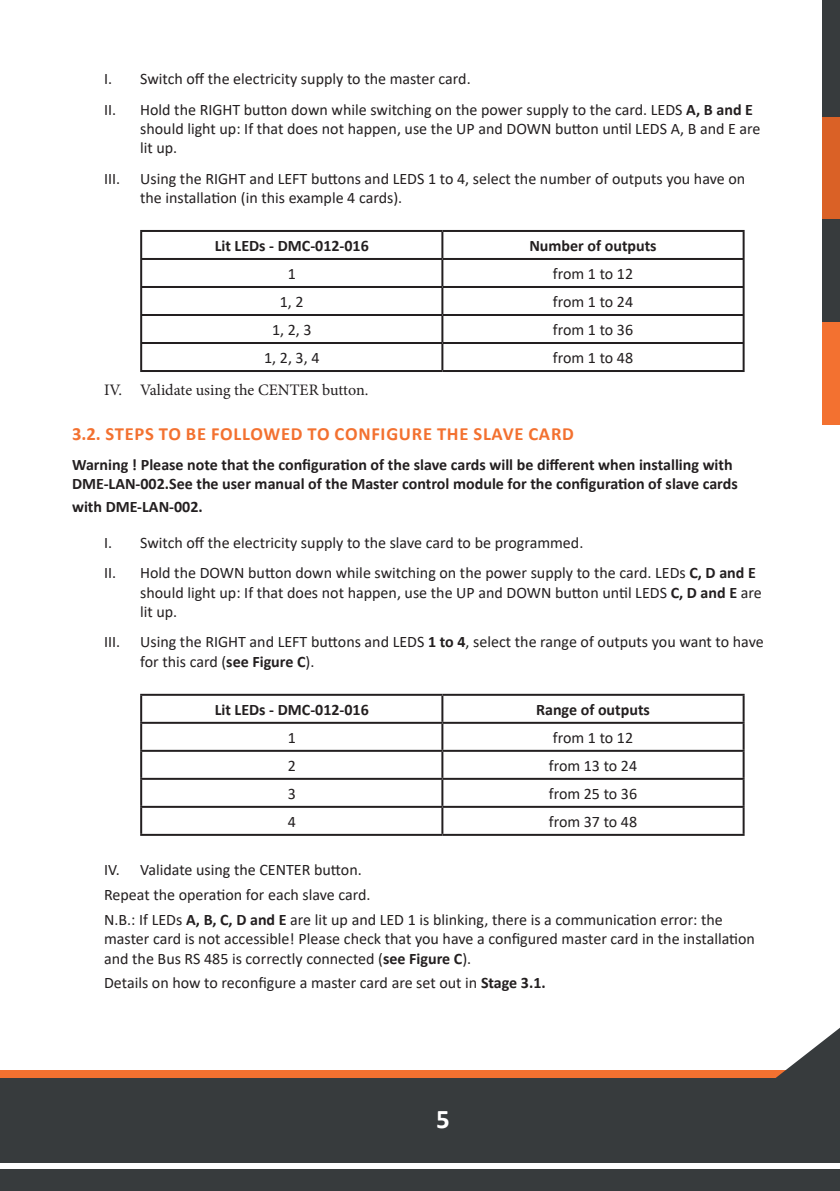
<style>
.page{position:relative;width:840px;height:1191px;background:#fff}
.page>*{position:absolute;margin:0;border:0;box-sizing:border-box;transform-origin:0 0}
.t1{font:700 27px "Calibri";color:#fff}
.Titre2{font:700 18.6px "Calibri";letter-spacing:.04em;color:#f37130}
.Paragraphe_titre2{font:16px/19.2px "Calibri";color:#231f20}
.Paragraphe_titre2-2{font:700 16px/19.2px "Calibri";color:#231f20}
.t2{font:16px "Minion Pro";color:#231f20}
.s1{font-weight:700}
</style>
<div class="page">
<div style="left:0;top:1078px;width:839px;height:113px;background:#373b3d"></div>
<div style="left:0;top:1070px;width:839px;height:8px;background:#f37130"></div>
<svg style="left:760px;top:1028px;width:79px;height:141px"></svg>
<div style="left:0;top:1162px;width:839px;height:6px;background:#fff"></div>
<div style="left:822px;top:0;width:17px;height:118px;background:#373b3d"></div>
<div style="left:822px;top:118px;width:17px;height:102px;background:#da6126"></div>
<div style="left:822px;top:220px;width:17px;height:102px;background:#373b3d"></div>
<div style="left:822px;top:322px;width:17px;height:102px;background:#f37130"></div>
<hr style="left:140px;top:230px;width:302px;height:2px;background:#231f20">
<hr style="left:140px;top:232px;width:2px;height:26px;background:#231f20">
<hr style="left:442px;top:230px;width:302px;height:2px;background:#231f20">
<hr style="left:441px;top:232px;width:2px;height:26px;background:#231f20">
<hr style="left:742px;top:232px;width:2px;height:26px;background:#231f20">
<hr style="left:140px;top:258px;width:302px;height:2px;background:#231f20">
<hr style="left:140px;top:260px;width:2px;height:26px;background:#231f20">
<hr style="left:442px;top:258px;width:302px;height:2px;background:#231f20">
<hr style="left:441px;top:260px;width:2px;height:26px;background:#231f20">
<hr style="left:742px;top:260px;width:2px;height:26px;background:#231f20">
<hr style="left:140px;top:286px;width:302px;height:2px;background:#231f20">
<hr style="left:140px;top:288px;width:2px;height:26px;background:#231f20">
<hr style="left:442px;top:286px;width:302px;height:2px;background:#231f20">
<hr style="left:441px;top:288px;width:2px;height:26px;background:#231f20">
<hr style="left:742px;top:288px;width:2px;height:26px;background:#231f20">
<hr style="left:140px;top:314px;width:302px;height:2px;background:#231f20">
<hr style="left:140px;top:316px;width:2px;height:26px;background:#231f20">
<hr style="left:442px;top:314px;width:302px;height:2px;background:#231f20">
<hr style="left:441px;top:316px;width:2px;height:26px;background:#231f20">
<hr style="left:742px;top:316px;width:2px;height:26px;background:#231f20">
<hr style="left:140px;top:342px;width:302px;height:2px;background:#231f20">
<hr style="left:140px;top:344px;width:2px;height:26px;background:#231f20">
<hr style="left:442px;top:342px;width:302px;height:2px;background:#231f20">
<hr style="left:441px;top:344px;width:2px;height:26px;background:#231f20">
<hr style="left:742px;top:344px;width:2px;height:26px;background:#231f20">
<hr style="left:140px;top:370px;width:302px;height:2px;background:#231f20">
<hr style="left:442px;top:370px;width:302px;height:2px;background:#231f20">
<hr style="left:140px;top:694px;width:302px;height:2px;background:#231f20">
<hr style="left:140px;top:696px;width:2px;height:26px;background:#231f20">
<hr style="left:442px;top:694px;width:302px;height:2px;background:#231f20">
<hr style="left:441px;top:696px;width:2px;height:26px;background:#231f20">
<hr style="left:742px;top:696px;width:2px;height:26px;background:#231f20">
<hr style="left:140px;top:722px;width:302px;height:2px;background:#231f20">
<hr style="left:140px;top:724px;width:2px;height:26px;background:#231f20">
<hr style="left:442px;top:722px;width:302px;height:2px;background:#231f20">
<hr style="left:441px;top:724px;width:2px;height:26px;background:#231f20">
<hr style="left:742px;top:724px;width:2px;height:26px;background:#231f20">
<hr style="left:140px;top:750px;width:302px;height:2px;background:#231f20">
<hr style="left:140px;top:752px;width:2px;height:26px;background:#231f20">
<hr style="left:442px;top:750px;width:302px;height:2px;background:#231f20">
<hr style="left:441px;top:752px;width:2px;height:26px;background:#231f20">
<hr style="left:742px;top:752px;width:2px;height:26px;background:#231f20">
<hr style="left:140px;top:778px;width:302px;height:2px;background:#231f20">
<hr style="left:140px;top:780px;width:2px;height:26px;background:#231f20">
<hr style="left:442px;top:778px;width:302px;height:2px;background:#231f20">
<hr style="left:441px;top:780px;width:2px;height:26px;background:#231f20">
<hr style="left:742px;top:780px;width:2px;height:26px;background:#231f20">
<hr style="left:140px;top:806px;width:302px;height:2px;background:#231f20">
<hr style="left:140px;top:808px;width:2px;height:26px;background:#231f20">
<hr style="left:442px;top:806px;width:302px;height:2px;background:#231f20">
<hr style="left:441px;top:808px;width:2px;height:26px;background:#231f20">
<hr style="left:742px;top:808px;width:2px;height:26px;background:#231f20">
<hr style="left:140px;top:834px;width:302px;height:2px;background:#231f20">
<hr style="left:442px;top:834px;width:302px;height:2px;background:#231f20">
<p class="Paragraphe_titre2" style="left:104px;top:69px;width:368px">I. Switch off the electricity supply to the master card.</p>
<p class="Paragraphe_titre2" style="left:140px;top:99px;width:621px;text-indent:-36px">II. Hold the RIGHT button down while switching on the power supply to the card. LEDS <span class="s1">A, B and E </span>should light up: If that does not happen, use the UP and DOWN button until LEDS A, B and E are lit up.</p>
<p class="Paragraphe_titre2" style="left:140px;top:168px;width:606px;text-indent:-36px">III. Using the RIGHT and LEFT buttons and LEDS 1 to 4, select the number of outputs you have on the installation (in this example 4 cards).</p>
<p class="Paragraphe_titre2-2" style="left:214px;top:236px;width:156px">Lit LEDs - DMC-012-016</p>
<p class="Paragraphe_titre2-2" style="left:529px;top:236px;width:129px">Number of outputs</p>
<p class="Paragraphe_titre2" style="left:287px;top:264px;width:10px">1</p>
<p class="Paragraphe_titre2" style="left:552px;top:264px;width:82px">from 1 to 12</p>
<p class="Paragraphe_titre2" style="left:280px;top:292px;width:25px">1, 2</p>
<p class="Paragraphe_titre2" style="left:552px;top:292px;width:82px">from 1 to 24</p>
<p class="Paragraphe_titre2" style="left:272px;top:320px;width:41px">1, 2, 3</p>
<p class="Paragraphe_titre2" style="left:552px;top:320px;width:82px">from 1 to 36</p>
<p class="Paragraphe_titre2" style="left:264px;top:348px;width:57px">1, 2, 3, 4</p>
<p class="Paragraphe_titre2" style="left:552px;top:348px;width:82px">from 1 to 48</p>
<p class="t2" style="left:104px;top:379px;width:266px">IV. Validate using the CENTER button.</p>
<p class="Titre2" style="left:72px;top:420px;width:503px">3.2. STEPS TO BE FOLLOWED TO CONFIGURE THE SLAVE CARD</p>
<p class="Paragraphe_titre2-2" style="left:72px;top:455px;width:666px">Warning ! Please note that the configuration of the slave cards will be different when installing with<br>DME-LAN-002.See the user manual of the Master control module for the configuration of slave cards</p>
<p class="Paragraphe_titre2-2" style="left:72px;top:496px;width:132px">with DME-LAN-002.</p>
<p class="Paragraphe_titre2" style="left:104px;top:532px;width:480px">I. Switch off the electricity supply to the slave card to be programmed.</p>
<p class="Paragraphe_titre2" style="left:140px;top:563px;width:622px;text-indent:-36px">II. Hold the DOWN button down while switching on the power supply to the card. LEDs <span class="s1">C, D and E </span>should light up: If that does not happen, use the UP and DOWN button until LEDS <span class="s1">C, D and E</span> are lit up.</p>
<p class="Paragraphe_titre2" style="left:140px;top:632px;width:624px;text-indent:-36px">III. Using the RIGHT and LEFT buttons and LEDS <span class="s1">1 to 4</span>, select the range of outputs you want to have for this card (<span class="s1">see Figure C</span>).</p>
<p class="Paragraphe_titre2-2" style="left:214px;top:699px;width:156px">Lit LEDs - DMC-012-016</p>
<p class="Paragraphe_titre2-2" style="left:536px;top:699px;width:115px">Range of outputs</p>
<p class="Paragraphe_titre2" style="left:287px;top:727px;width:10px">1</p>
<p class="Paragraphe_titre2" style="left:552px;top:727px;width:82px">from 1 to 12</p>
<p class="Paragraphe_titre2" style="left:287px;top:755px;width:10px">2</p>
<p class="Paragraphe_titre2" style="left:548px;top:755px;width:90px">from 13 to 24</p>
<p class="Paragraphe_titre2" style="left:287px;top:783px;width:10px">3</p>
<p class="Paragraphe_titre2" style="left:548px;top:783px;width:90px">from 25 to 36</p>
<p class="Paragraphe_titre2" style="left:287px;top:811px;width:10px">4</p>
<p class="Paragraphe_titre2" style="left:548px;top:811px;width:90px">from 37 to 48</p>
<p class="Paragraphe_titre2" style="left:104px;top:860px;width:259px">IV. Validate using the CENTER button.</p>
<p class="Paragraphe_titre2" style="left:104px;top:885px;width:268px">Repeat the operation for each slave card.</p>
<p class="Paragraphe_titre2" style="left:104px;top:910px;width:652px">N.B.: If LEDs <span class="s1">A, B, C, D and E</span> are lit up and LED 1 is blinking, there is a communication error: the master card is not accessible! Please check that you have a configured master card in the installation and the Bus RS 485 is correctly connected (<span class="s1">see Figure C</span>).</p>
<p class="Paragraphe_titre2" style="left:104px;top:973px;width:443px">Details on how to reconfigure a master card are set out in <span class="s1">Stage 3.1.</span></p>
<h1 class="t1" style="left:436px;top:1099px;width:15px">5</h1>
</div>
